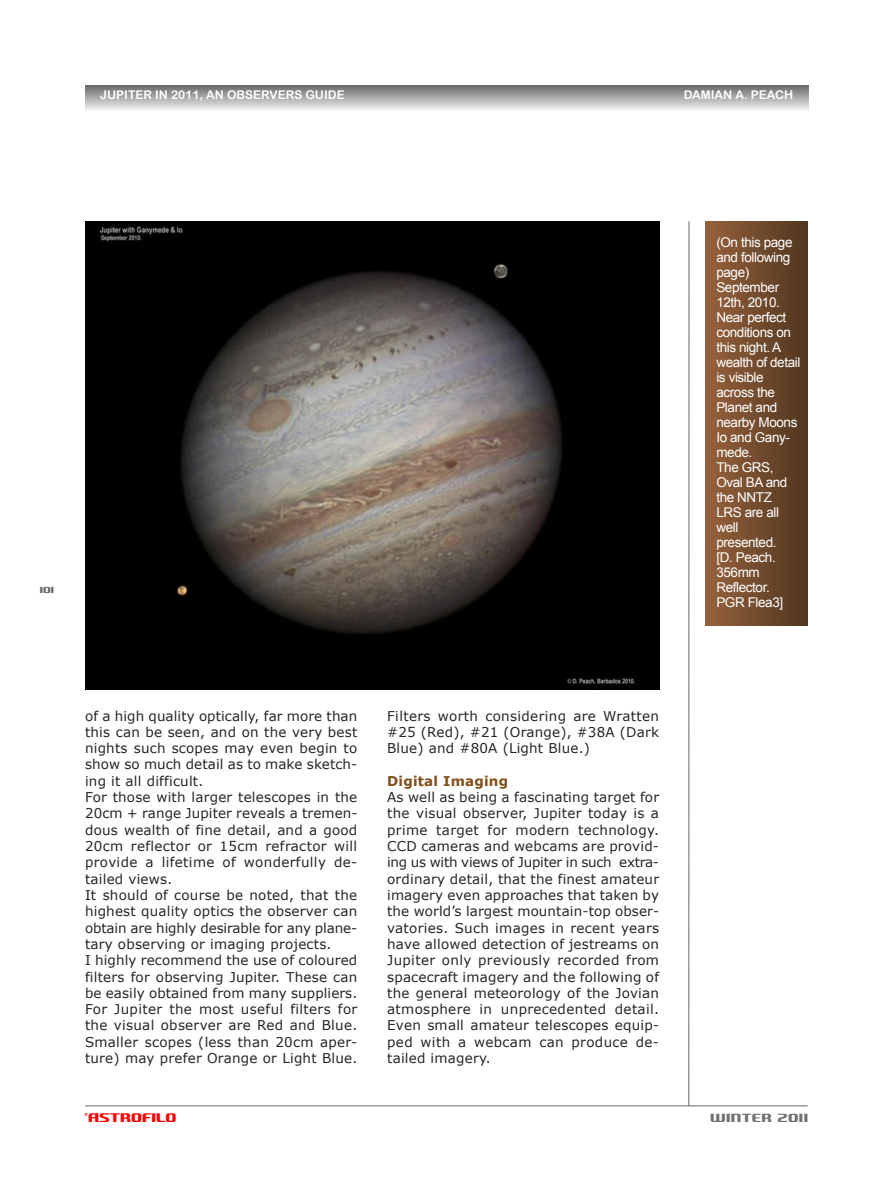
<style>
.page{position:relative;width:893px;height:1191px;background:#fff}
.page>*{position:absolute;margin:0;border:0;box-sizing:border-box;transform-origin:0 0}
.t1{font:15px "SF Quartzite";color:#f00}
.t2{font:14.25px "SF Quartzite";letter-spacing:.025em;color:#737272}
.t3{font:13.5px/16.4px "Verdana";letter-spacing:.015em;color:#272627;text-align:justify}
.t4{font:13.5px/15px "Arial";letter-spacing:-.03em;color:#fff}
.t5{font:700 13.5px "Verdana";letter-spacing:.015em;color:#824f18}
.t6{font:12px "Arial Rounded MT Bold";color:#fff}
.t7{font:10.5px "SF Quartzite";color:#686768}
.t8{font:5.25px "SF Quartzite";color:#f00}
</style>
<div class="page">
<hr style="left:688px;top:221px;width:1px;height:884px;background:#686768">
<hr style="left:85px;top:1105px;width:723px;height:1px;background:#686768">
<img style="left:85px;top:85px;width:723px;height:26px">
<img style="left:85px;top:221px;width:574px;height:468px">
<div style="left:706px;top:221px;width:102px;height:404px;background:linear-gradient(to right,#97613d,#50371f)"></div>
<p class="t6" style="left:100px;top:88px;width:246px">JUPITER IN 2011, AN OBSERVERS GUIDE</p>
<p class="t6" style="left:684px;top:88px;width:111px">DAMIAN A. PEACH</p>
<p class="t7" style="left:40px;top:585px;width:16px">101</p>
<p class="t3" style="left:85px;top:707px;width:274px;text-align:left">of a high quality optically, far more than this can be seen, and on the very best nights such scopes may even begin to show so much detail as to make sketch&shy;ing it all difficult.<br>For those with larger telescopes in the 20cm + range Jupiter reveals a tremen&shy;dous wealth of fine detail, and a good 20cm reflector or 15cm refractor will provide a lifetime of wonderfully de&shy;tailed views.<br>It should of course be noted, that the highest quality optics the observer can obtain are highly desirable for any plane&shy;tary observing or imaging projects.<br>I highly recommend the use of coloured filters for observing Jupiter. These can be easily obtained from many suppliers.<br>For Jupiter the most useful filters for the visual observer are Red and Blue.<br>Smaller scopes (less than 20cm aper&shy;ture) may prefer Orange or Light Blue.</p>
<p class="t3" style="left:387px;top:707px;width:273px">Filters worth considering are Wratten #25 (Red), #21 (Orange), #38A (Dark Blue) and #80A (Light Blue.)</p>
<p class="t5" style="left:387px;top:772px;width:122px">Digital Imaging</p>
<p class="t3" style="left:387px;top:788px;width:274px">As well as being a fascinating target for the visual observer, Jupiter today is a prime target for modern technology.<br>CCD cameras and webcams are provid&shy;ing us with views of Jupiter in such extra&shy;ordinary detail, that the finest amateur imagery even approaches that taken by the world’s largest mountain-top obser&shy;vatories. Such images in recent years have allowed detection of jestreams on Jupiter only previously recorded from spacecraft imagery and the following of the general meteorology of the Jovian atmosphere in unprecedented detail.<br>Even small amateur telescopes equip&shy;ped with a webcam can produce de&shy;tailed imagery.</p>
<p class="t8" style="left:85px;top:1112px;width:5px">l’</p>
<p class="t1" style="left:88px;top:1111px;width:90px">ASTROFILO</p>
<p class="t4" style="left:716px;top:234px;width:85px">(On this page and following page)<br>September<br>12th, 2010.<br>Near perfect conditions on this night. A wealth of detail is visible across the<br>Planet and nearby Moons<br>Io and Gany&shy;mede.<br>The GRS,<br>Oval BA and the NNTZ<br>LRS are all well presented.<br>[D. Peach.<br>356mm<br>Reflector.<br>PGR Flea3]</p>
<p class="t2" style="left:710px;top:1111px;width:100px">WINTER 2011</p>
</div>
